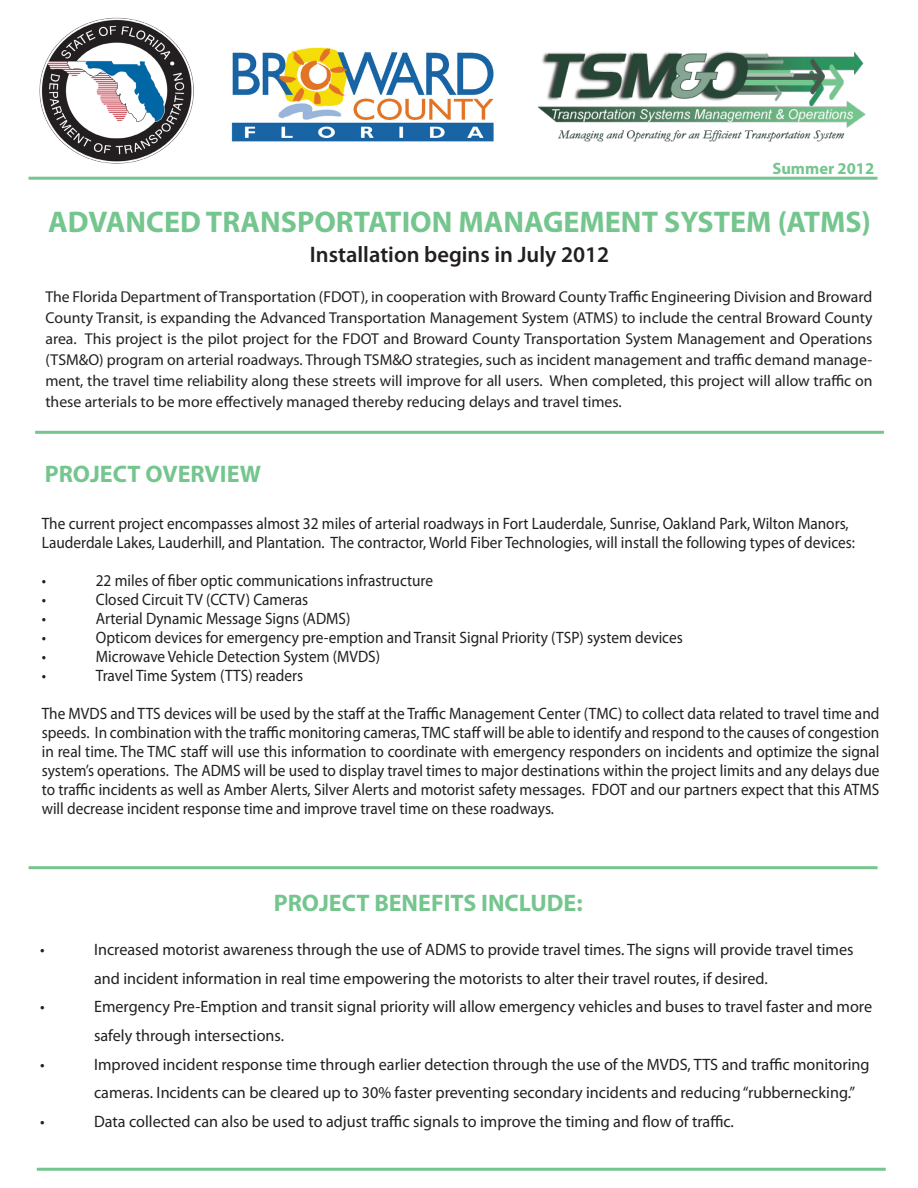
<style>
.page{position:relative;width:918px;height:1188px;background:#fff}
.page>*{position:absolute;margin:0;border:0;box-sizing:border-box;transform-origin:0 0}
.t1{font:700 30px "Myriad Pro";color:#75c58e}
.t2{font:700 24px "Myriad Pro";color:#75c58e}
.t3{font:600 22.5px "Myriad Pro";color:#231f20}
.t4{font:16.5px/19px "Myriad Pro";color:#231f20;text-align:justify;scale:.93 1}
.t5{font:16.5px/28.7px "Myriad Pro";color:#231f20}
.t6{font:700 16.5px "Myriad Pro";color:#75c58e}
.t7{font:15.75px/21px "Myriad Pro";color:#231f20;text-align:justify}
</style>
<div class="page">
<img style="left:28px;top:17px;width:186px;height:163px">
<img style="left:538px;top:51px;width:328px;height:91px">
<hr style="left:35px;top:431px;width:849px;height:3px;background:#75c58e">
<hr style="left:29px;top:866px;width:849px;height:3px;background:#75c58e">
<hr style="left:37px;top:1168px;width:849px;height:3px;background:#75c58e">
<hr style="left:29px;top:177px;width:849px;height:3px;background:#75c58e">
<img style="left:231px;top:48px;width:263px;height:93px">
<p class="t6" style="left:772px;top:157px;width:103px">Summer 2012</p>
<p class="t1" style="left:48px;top:202px;width:824px">ADVANCED TRANSPORTATION MANAGEMENT SYSTEM (ATMS)</p>
<p class="t3" style="left:310px;top:240px;width:301px">Installation begins in July 2012</p>
<p class="t7" style="left:45px;top:286px;width:829px">The Florida Department of Transportation (FDOT), in cooperation with Broward County Traffic Engineering Division and Broward County Transit, is expanding the Advanced Transportation Management System (ATMS) to include the central Broward County area. This project is the pilot project for the FDOT and Broward County Transportation System Management and Operations (TSM&amp;O) program on arterial roadways. Through TSM&amp;O strategies, such as incident management and traffic demand manage&shy;ment, the travel time reliability along these streets will improve for all users. When completed, this project will allow traffic on these arterials to be more effectively managed thereby reducing delays and travel times.</p>
<p class="t2" style="left:45px;top:459px;width:218px">PROJECT OVERVIEW</p>
<p class="t4" style="left:42px;top:513px;width:869px">The current project encompasses almost 32 miles of arterial roadways in Fort Lauderdale, Sunrise, Oakland Park, Wilton Manors,</p>
<p class="t4" style="left:42px;top:532px;width:876px">Lauderdale Lakes, Lauderhill, and Plantation. The contractor, World Fiber Technologies, will install the following types of devices:</p>
<p class="t4" style="left:42px;top:570px;width:6px">•</p>
<p class="t4" style="left:96px;top:570px;width:364px">22 miles of fiber optic communications infrastructure</p>
<p class="t4" style="left:42px;top:589px;width:6px">•</p>
<p class="t4" style="left:96px;top:589px;width:230px">Closed Circuit TV (CCTV) Cameras</p>
<p class="t4" style="left:42px;top:608px;width:6px">•</p>
<p class="t4" style="left:96px;top:608px;width:275px">Arterial Dynamic Message Signs (ADMS)</p>
<p class="t4" style="left:42px;top:627px;width:6px">•</p>
<p class="t4" style="left:96px;top:627px;width:633px">Opticom devices for emergency pre-emption and Transit Signal Priority (TSP) system devices</p>
<p class="t4" style="left:42px;top:646px;width:6px">•</p>
<p class="t4" style="left:96px;top:646px;width:307px">Microwave Vehicle Detection System (MVDS)</p>
<p class="t4" style="left:42px;top:665px;width:6px">•</p>
<p class="t4" style="left:96px;top:665px;width:225px">Travel Time System (TTS) readers</p>
<p class="t4" style="left:42px;top:703px;width:902px">The MVDS and TTS devices will be used by the staff at the Traffic Management Center (TMC) to collect data related to travel time and speeds. In combination with the traffic monitoring cameras, TMC staff will be able to identify and respond to the causes of congestion in real time. The TMC staff will use this information to coordinate with emergency responders on incidents and optimize the signal system’s operations. The ADMS will be used to display travel times to major destinations within the project limits and any delays due to traffic incidents as well as Amber Alerts, Silver Alerts and motorist safety messages. FDOT and our partners expect that this ATMS will decrease incident response time and improve travel time on these roadways.</p>
<p class="t2" style="left:274px;top:887px;width:310px">PROJECT BENEFITS INCLUDE:</p>
<p class="t5" style="left:40px;top:935px;width:6px">•</p>
<p class="t5" style="left:94px;top:935px;width:761px">Increased motorist awareness through the use of ADMS to provide travel times. The signs will provide travel times</p>
<p class="t5" style="left:94px;top:964px;width:675px">and incident information in real time empowering the motorists to alter their travel routes, if desired.</p>
<p class="t5" style="left:40px;top:992px;width:6px">•</p>
<p class="t5" style="left:94px;top:992px;width:780px">Emergency Pre-Emption and transit signal priority will allow emergency vehicles and buses to travel faster and more safely through intersections.</p>
<p class="t5" style="left:40px;top:1050px;width:6px">•</p>
<p class="t5" style="left:94px;top:1050px;width:777px">Improved incident response time through earlier detection through the use of the MVDS, TTS and traffic monitoring cameras. Incidents can be cleared up to 30% faster preventing secondary incidents and reducing “rubbernecking.”</p>
<p class="t5" style="left:40px;top:1107px;width:6px">•</p>
<p class="t5" style="left:94px;top:1107px;width:641px">Data collected can also be used to adjust traffic signals to improve the timing and flow of traffic.</p>
</div>
